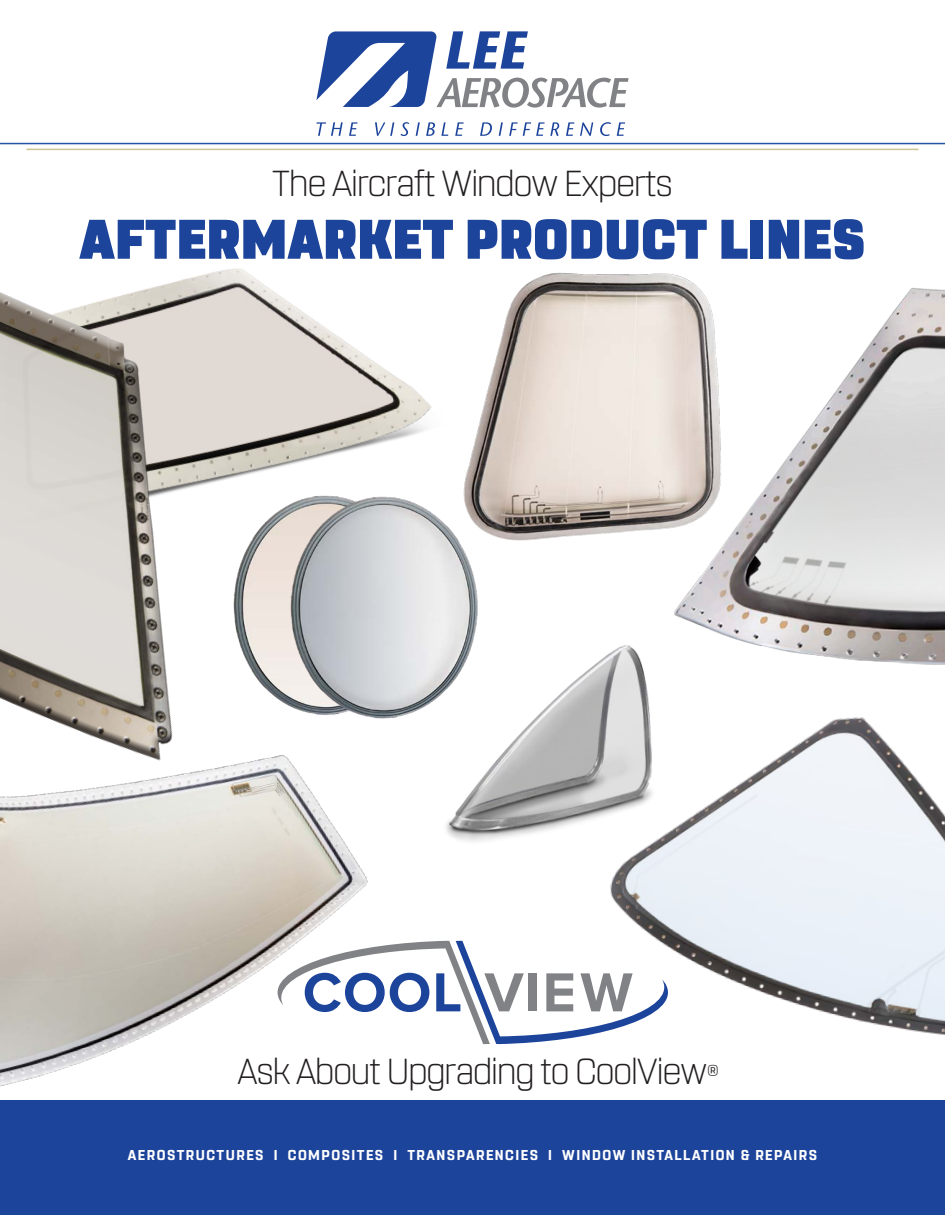
<style>
.page{position:relative;width:945px;height:1215px;background:#fff}
.page>*{position:absolute;margin:0;border:0;box-sizing:border-box;transform-origin:0 0}
.t1{font:900 55.5px "Rohn";color:#1d449b}
.t2{font:300 36px "Rohn";letter-spacing:-.01em;color:#231f20}
.t3{font:300 24px "Rohn";color:#231f20}
.t4{font:700 14.25px "Rohn";letter-spacing:.105em;color:#fff}
</style>
<div class="page">
<img style="left:424px;top:766px;width:521px;height:335px">
<img style="left:0;top:828px;width:424px;height:273px">
<div style="left:0;top:1101px;width:945px;height:114px;background:#1d449b"></div>
<svg style="left:316px;top:31px;width:313px;height:77px"></svg>
<svg style="left:316px;top:122px;width:27px;height:14px"></svg>
<svg style="left:349px;top:122px;width:9px;height:14px"></svg>
<svg style="left:375px;top:122px;width:19px;height:14px"></svg>
<svg style="left:401px;top:122px;width:8px;height:14px"></svg>
<svg style="left:416px;top:122px;width:4px;height:14px"></svg>
<svg style="left:426px;top:122px;width:9px;height:14px"></svg>
<svg style="left:441px;top:122px;width:7px;height:14px"></svg>
<svg style="left:455px;top:122px;width:9px;height:14px"></svg>
<svg style="left:480px;top:122px;width:12px;height:14px"></svg>
<svg style="left:499px;top:122px;width:4px;height:14px"></svg>
<svg style="left:509px;top:122px;width:50px;height:14px"></svg>
<svg style="left:566px;top:122px;width:8px;height:14px"></svg>
<svg style="left:580px;top:122px;width:13px;height:14px"></svg>
<svg style="left:600px;top:122px;width:11px;height:14px"></svg>
<svg style="left:617px;top:122px;width:8px;height:14px"></svg>
<hr style="left:0;top:143px;width:945px;height:1px;background:#2356a6">
<hr style="left:26px;top:149px;width:893px;height:1px;background:#cec392">
<svg style="left:278px;top:941px;width:390px;height:103px"></svg>
<img style="left:372px;top:552px;width:100px;height:166px">
<img style="left:443px;top:272px;width:179px;height:283px">
<img style="left:622px;top:273px;width:323px;height:493px">
<img style="left:372px;top:272px;width:91px;height:280px">
<img style="left:0;top:324px;width:372px;height:504px">
<svg style="left:0;top:268px;width:320px;height:513px"></svg>
<img style="left:374px;top:569px;width:378px;height:336px">
<p class="t2" style="left:272px;top:163px;width:402px">The Aircraft Window Experts</p>
<p class="t1" style="left:79px;top:208px;width:788px">AFTERMARKET PRODUCT LINES</p>
<p class="t2" style="left:238px;top:1051px;width:471px">Ask About Upgrading to CoolView</p>
<p class="t3" style="left:707px;top:1060px;width:13px">®</p>
<p class="t4" style="left:128px;top:1147px;width:691px">AEROSTRUCTURES I COMPOSITES I TRANSPARENCIES I WINDOW INSTALLATION &amp; REPAIRS</p>
</div>
